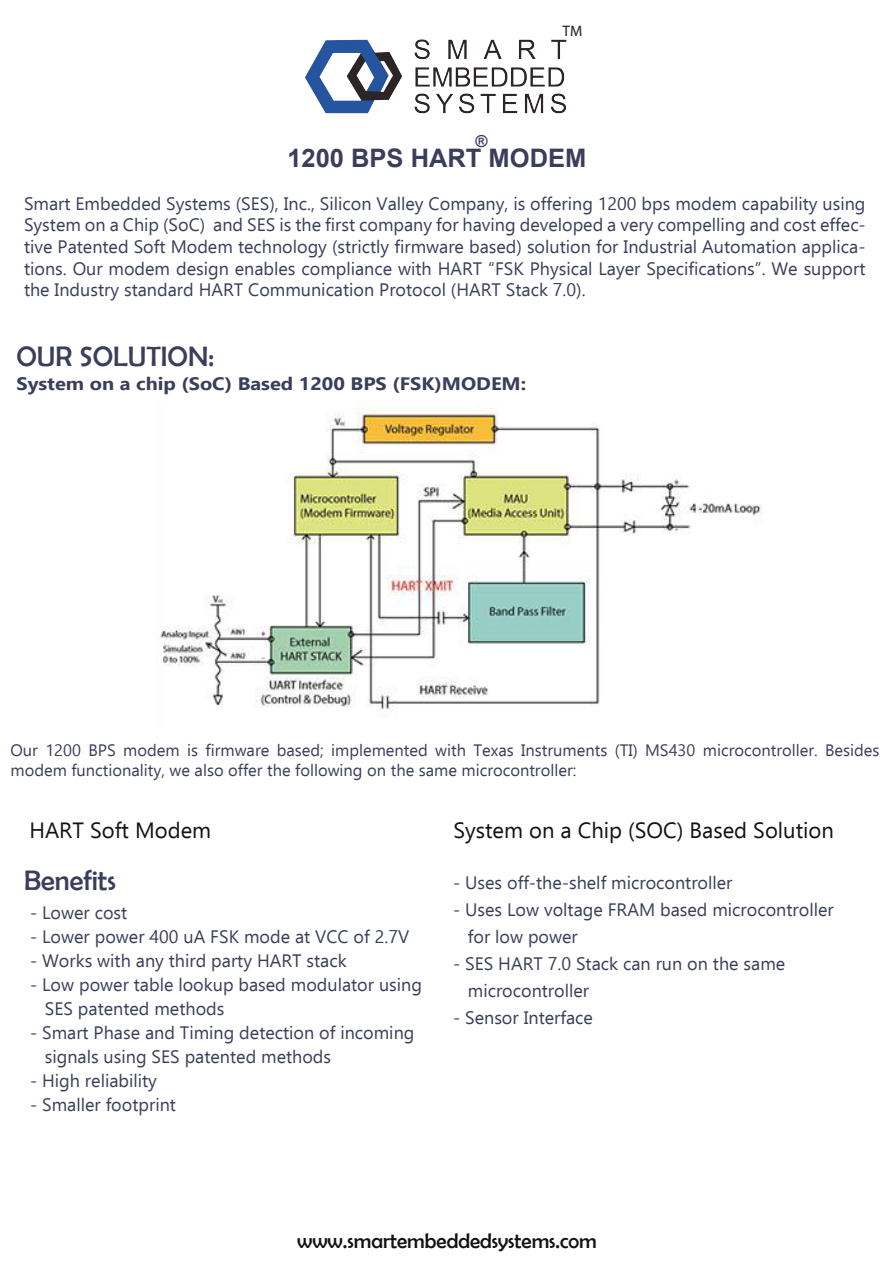
<style>
.page{position:relative;width:893px;height:1263px;background:#fff}
.page>*{position:absolute;margin:0;border:0;box-sizing:border-box;transform-origin:0 0}
.t1{font:28.35px "Berlin Sans FB";color:#3a3e5b}
.t2{font:28.2px "Berlin Sans FB";color:#3a3e5b}
.t3{font:700 25.5px "Arial";color:#3a3e5b}
.t4{font:22.05px "Ebrima";color:#111212}
.t5{font:21px "Berlin Sans FB";color:#111212}
.t6{font:18px/21.6px "Ebrima";color:#3a3f5a;text-align:justify}
.t7{font:18px/24px "Ebrima";color:#3a3f59}
.t8{font:700 18px "Ebrima";color:#3a3e5b;scale:1.11 1}
.t9{font:16.5px/19.8px "Ebrima";color:#3a3f59}
.t10{font:700 16.5px "Arial";color:#3a3e5b}
.t11{font:15.3px "Myriad Pro";color:#241f1f}
</style>
<div class="page">
<img style="left:159px;top:402px;width:603px;height:313px">
<img style="left:305px;top:39px;width:262px;height:75px">
<p class="t11" style="left:563px;top:22px;width:21px">TM</p>
<p class="t10" style="left:476px;top:129px;width:14px">®</p>
<h3 class="t3" style="left:287px;top:140px;width:300px">1200 BPS HART MODEM</h3>
<p class="t6" style="left:24px;top:192px;width:843px">Smart Embedded Systems (SES), Inc., Silicon Valley Company, is offering 1200 bps modem capability using System on a Chip (SoC) and SES is the first company for having developed a very compelling and cost effec&shy;tive Patented Soft Modem technology (strictly firmware based) solution for Industrial Automation applica&shy;tions. Our modem design enables compliance with HART “FSK Physical Layer Specifications”. We support the Industry standard HART Communication Protocol (HART Stack 7.0).</p>
<h2 class="t2" style="left:16px;top:341px;width:199px">OUR SOLUTION:</h2>
<p class="t8" style="left:17px;top:370px;width:461px">System on a chip (SoC) Based 1200 BPS (FSK)MODEM:</p>
<p class="t9" style="left:10px;top:740px;width:870px">Our 1200 BPS modem is firmware based; implemented with Texas Instruments (TI) MS430 microcontroller. Besides modem functionality, we also offer the following on the same microcontroller:</p>
<p class="t4" style="left:29px;top:815px;width:183px">HART Soft Modem</p>
<p class="t4" style="left:453px;top:815px;width:382px">System on a Chip (SOC) Based Solution</p>
<h1 class="t1" style="left:24px;top:865px;width:94px">Benefits</h1>
<p class="t7" style="left:30px;top:900px;width:99px">- Lower cost</p>
<p class="t7" style="left:30px;top:924px;width:381px">- Lower power 400 uA FSK mode at VCC of 2.7V</p>
<p class="t7" style="left:30px;top:948px;width:318px">- Works with any third party HART stack</p>
<p class="t7" style="left:45px;top:972px;width:379px;text-indent:-15px">- Low power table lookup based modulator using<br>SES patented methods</p>
<p class="t7" style="left:45px;top:1020px;width:371px;text-indent:-15px">- Smart Phase and Timing detection of incoming signals using SES patented methods</p>
<p class="t7" style="left:30px;top:1068px;width:129px">- High reliability</p>
<p class="t7" style="left:30px;top:1092px;width:147px">- Smaller footprint</p>
<p class="t7" style="left:453px;top:870px;width:281px">- Uses off-the-shelf microcontroller</p>
<p class="t7" style="left:468px;top:895px;width:367px;line-height:27px;text-indent:-15px">- Uses Low voltage FRAM based microcontroller for low power</p>
<p class="t7" style="left:468px;top:949px;width:319px;line-height:27px;text-indent:-15px">- SES HART 7.0 Stack can run on the same microcontroller</p>
<p class="t7" style="left:453px;top:1005px;width:141px">- Sensor Interface</p>
<p class="t5" style="left:297px;top:1229px;width:301px">www.smartembeddedsystems.com</p>
</div>
